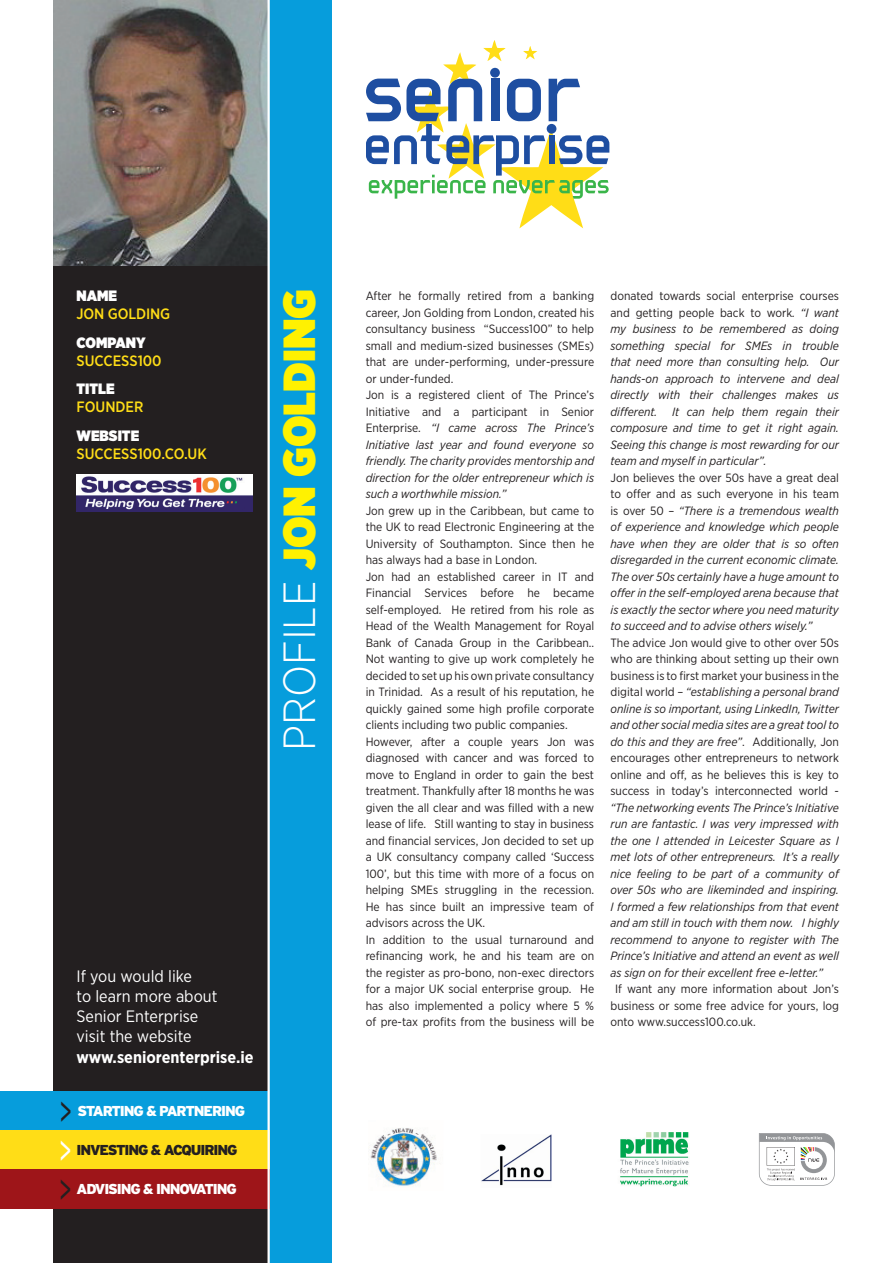
<style>
.page{position:relative;width:893px;height:1263px;background:#fff}
.page>*{position:absolute;margin:0;border:0;box-sizing:border-box;transform-origin:0 0}
.t1{font:900 45px "Gotham Narrow";color:#fff101}
.t2{font:300 36px "Interstate";color:#231f20}
.t3{font:300 36px "Interstate";color:#fff}
.t4{font:16.5px/20.2px "Gotham Narrow";color:#fff}
.t5{font:700 16.5px "Gotham Narrow";color:#fff}
.t6{font:500 15px "Gotham Narrow";color:#ffdd17}
.t7{font:900 15px "Gotham Narrow";color:#fff}
.t8{font:900 14.4px "Interstate";letter-spacing:-.08em;color:#fff}
.t9{font:900 14.4px "Interstate";letter-spacing:-.08em;color:#231f20}
.t10{font:12px/16.5px "Gotham Narrow";color:#231f20}
.t11{font:italic 12px/16.5px "Gotham Narrow";color:#231f20;text-align:justify}
.s1{font-weight:300;color:#fff}
.s2{font-style:italic}
.s3{font-style:normal}
</style>
<div class="page">
<div style="left:53px;top:0;width:223px;height:1263px;background:#231f20"></div>
<img style="left:53px;top:0;width:214px;height:266px">
<div style="left:268px;top:0;width:64px;height:1263px;background:#069ddc"></div>
<svg style="left:366px;top:40px;width:243px;height:188px"></svg>
<div style="left:490px;top:68px;width:10px;height:10px;background:#1e4ea1;border-radius:50%"></div>
<div style="left:547px;top:124px;width:9px;height:10px;background:#1e4ea1;border-radius:50%"></div>
<div style="left:0;top:1091px;width:269px;height:40px;background:#069ddc"></div>
<div style="left:0;top:1131px;width:269px;height:39px;background:#ffdd17"></div>
<div style="left:0;top:1170px;width:269px;height:39px;background:#9e1519"></div>
<hr style="left:267px;top:0;width:3px;height:1263px;background:#fff">
<img style="left:370px;top:1128px;width:67px;height:58px">
<img style="left:481px;top:1134px;width:71px;height:52px">
<svg style="left:759px;top:1133px;width:76px;height:53px"></svg>
<img style="left:620px;top:1132px;width:69px;height:55px">
<img style="left:77px;top:475px;width:176px;height:36px">
<p class="t7" style="left:77px;top:286px;width:42px">NAME</p>
<p class="t6" style="left:77px;top:304px;width:94px">JON GOLDING</p>
<p class="t7" style="left:77px;top:332px;width:71px">COMPANY</p>
<p class="t6" style="left:77px;top:351px;width:87px">SUCCESS100</p>
<p class="t7" style="left:77px;top:379px;width:40px">TITLE</p>
<p class="t6" style="left:77px;top:398px;width:68px">FOUNDER</p>
<p class="t7" style="left:77px;top:426px;width:64px">WEBSITE</p>
<p class="t6" style="left:77px;top:444px;width:132px">SUCCESS100.CO.UK</p>
<h1 class="t1" style="left:269px;top:751px;width:461px;rotate:-90deg"><span class="s1">PROFILE</span> Jon Golding</h1>
<h3 class="t4" style="left:77px;top:965px;width:142px">If you would like<br>to learn more about<br>Senior Enterprise visit the website</h3>
<h3 class="t5" style="left:77px;top:1046px;width:179px">www.seniorenterprise.ie</h3>
<h2 class="t2" style="left:59px;top:1091px;width:15px">&gt;</h2>
<p class="t8" style="left:78px;top:1103px;width:169px">STARTING &amp; PARTNERING</p>
<h2 class="t3" style="left:58px;top:1130px;width:15px">&gt;</h2>
<p class="t9" style="left:77px;top:1142px;width:49px">INVESTING</p>
<p class="t9" style="left:151px;top:1142px;width:58px">&amp; ACQUIRING</p>
<h2 class="t2" style="left:58px;top:1169px;width:15px">&gt;</h2>
<p class="t8" style="left:77px;top:1181px;width:49px">ADVISING</p>
<p class="t8" style="left:143px;top:1181px;width:62px">&amp; INN OVATING</p>
<p class="t10" style="left:366px;top:287px;width:230px">After he formally retired from a banking career, Jon Golding from London, created his consultancy business “Success100” to help small and medium-sized businesses (SMEs) that are under-performing, under-pressure or under-funded.<br>Jon is a registered client of The Prince’s Initiative and a participant in Senior Enterprise. <span class="s2">“I came across The Prince’s Initiative last year and found everyone so friendly. The charity provides mentorship and direction for the older entrepreneur which is such a worthwhile mission.”</span></p>
<p class="t10" style="left:366px;top:502px;width:230px">Jon grew up in the Caribbean, but came to the UK to read Electronic Engineering at the University of Southampton. Since then he has always had a base in London.<br>Jon had an established career in IT and Financial Services before he became self-employed. He retired from his role as Head of the Wealth Management for Royal Bank of Canada Group in the Caribbean..<br>Not wanting to give up work completely he decided to set up his own private consultancy in Trinidad. As a result of his reputation, he quickly gained some high profile corporate clients including two public companies.<br>However, after a couple years Jon was diagnosed with cancer and was forced to move to England in order to gain the best treatment. Thankfully after 18 months he was given the all clear and was filled with a new lease of life. Still wanting to stay in business and financial services, Jon decided to set up a UK consultancy company called ‘Success 100’, but this time with more of a focus on helping SMEs struggling in the recession.<br>He has since built an impressive team of advisors across the UK.<br>In addition to the usual turnaround and refinancing work, he and his team are on the register as pro-bono, non-exec directors for a major UK social enterprise group. He has also implemented a policy where 5 % of pre-tax profits from the business will be</p>
<p class="t11" style="left:610px;top:287px;width:230px"><span class="s3">donated towards social enterprise courses and getting people back to work</span>. “I want my business to be remembered as doing something special for SMEs in trouble that need more than consulting help. Our hands-on approach to intervene and deal directly with their challenges makes us different. It can help them regain their composure and time to get it right again.<br>Seeing this change is most rewarding for our team and myself in particular”.</p>
<p class="t11" style="left:610px;top:469px;width:230px"><span class="s3">Jon believes the over 50s have a great deal to offer and as such everyone in his team is over 50 –</span> “There is a tremendous wealth of experience and knowledge which people have when they are older that is so often disregarded in the current economic climate.<br>The over 50s certainly have a huge amount to offer in the self-employed arena because that is exactly the sector where you need maturity to succeed and to advise others wisely.”</p>
<p class="t10" style="left:610px;top:634px;width:230px;text-align:justify">The advice Jon would give to other over 50s who are thinking about setting up their own business is to first market your business in the digital world – <span class="s2">“establishing a personal brand online is so important, using LinkedIn, Twitter and other social media sites are a great tool to do this and they are free”</span>. Additionally, Jon encourages other entrepreneurs to network online and off, as he believes this is key to success in today’s interconnected world -</p>
<p class="t11" style="left:610px;top:799px;width:230px">“The networking events The Prince’s Initiative run are fantastic. I was very impressed with the one I attended in Leicester Square as I met lots of other entrepreneurs. It’s a really nice feeling to be part of a community of over 50s who are likeminded and inspiring.<br>I formed a few relationships from that event and am still in touch with them now. I highly recommend to anyone to register with The Prince’s Initiative and attend an event as well as sign on for their excellent free e-letter.”</p>
<p class="t10" style="left:610px;top:980px;width:230px;text-align:justify;text-indent:5px">If want any more information about Jon’s business or some free advice for yours, log onto www.success100.co.uk.</p>
</div>
